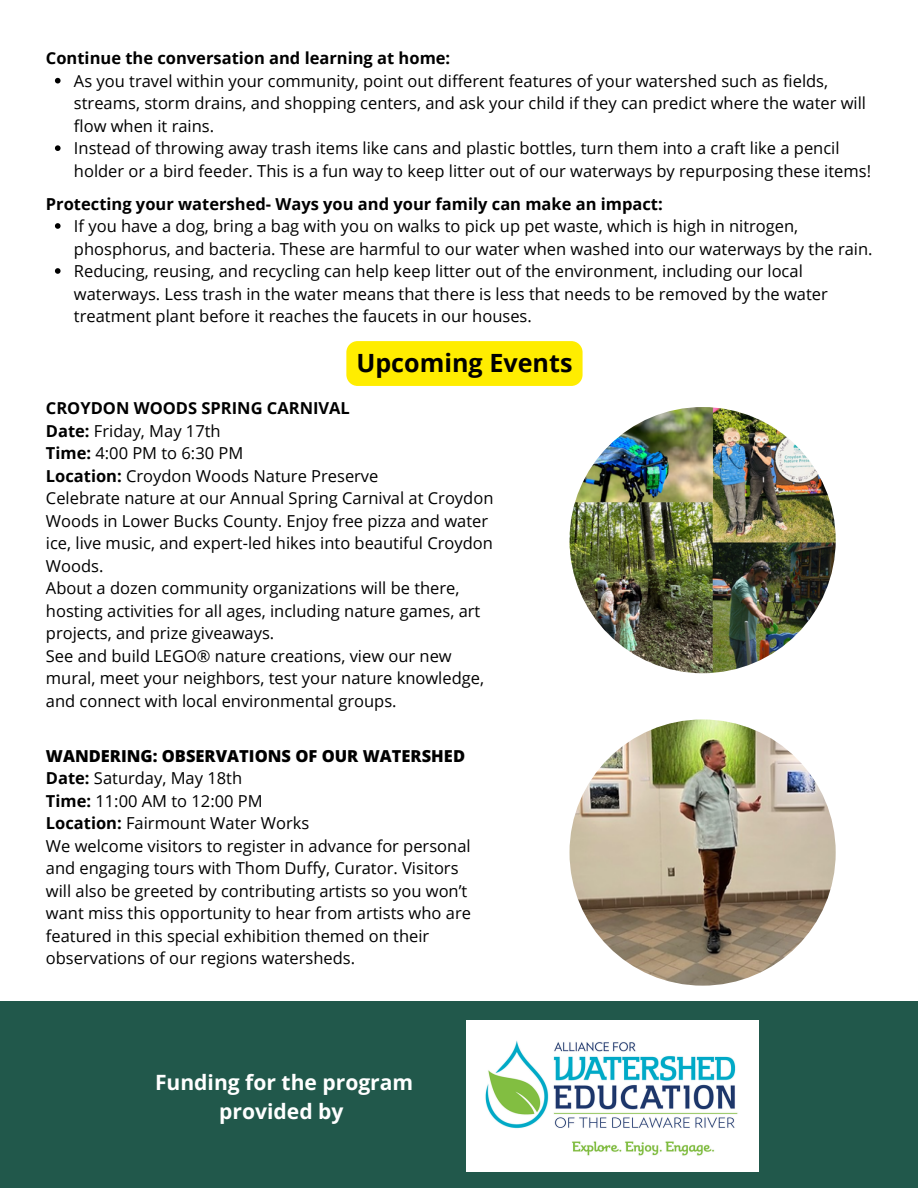
<style>
.page{position:relative;width:918px;height:1188px;background:#fff}
.page>*{position:absolute;margin:0;border:0;box-sizing:border-box;transform-origin:0 0}
.t1{font:700 25.2px "Open Sans";color:#000}
.t2{font:700 21.15px/29.4px "Open Sans";color:#fff;text-align:center}
.t3{font:16.5px/22.5px "Open Sans";color:#000}
.t4{font:700 16.5px "Open Sans";color:#000}
.t5{font:800 16.5px "Open Sans";color:#000}
.s1{font-weight:700}
</style>
<div class="page">
<div style="left:0;top:1001px;width:918px;height:187px;background:#21584b"></div>
<img style="left:467px;top:1021px;width:291px;height:151px">
<img style="left:570px;top:407px;width:266px;height:266px;border-radius:50%">
<img style="left:570px;top:719px;width:266px;height:267px;border-radius:50%">
<svg style="left:55px;top:223px;width:6px;height:6px"></svg>
<svg style="left:55px;top:268px;width:6px;height:6px"></svg>
<div style="left:346px;top:341px;width:237px;height:45px;background:#ffed00;border-radius:11px"></div>
<svg style="left:55px;top:78px;width:6px;height:5px"></svg>
<svg style="left:55px;top:145px;width:6px;height:6px"></svg>
<p class="t4" style="left:46px;top:47px;width:406px">Continue the conversation and learning at home:</p>
<p class="t3" style="left:74px;top:69px;width:794px">As you travel within your community, point out different features of your watershed such as fields, streams, storm drains, and shopping centers, and ask your child if they can predict where the water will flow when it rains.</p>
<p class="t3" style="left:74px;top:137px;width:799px">Instead of throwing away trash items like cans and plastic bottles, turn them into a craft like a pencil holder or a bird feeder. This is a fun way to keep litter out of our waterways by repurposing these items!</p>
<h3 class="t4" style="left:46px;top:192px;width:618px">Protecting your watershed- Ways you and your family can make an impact:</h3>
<p class="t3" style="left:74px;top:215px;width:800px">If you have a dog, bring a bag with you on walks to pick up pet waste, which is high in nitrogen, phosphorus, and bacteria. These are harmful to our water when washed into our waterways by the rain.</p>
<p class="t3" style="left:74px;top:260px;width:755px">Reducing, reusing, and recycling can help keep litter out of the environment, including our local waterways. Less trash in the water means that there is less that needs to be removed by the water treatment plant before it reaches the faucets in our houses.</p>
<p class="t1" style="left:356px;top:345px;width:218px">Upcoming Events</p>
<p class="t4" style="left:46px;top:396px;width:306px">CROYDON WOODS SPRING CARNIVAL</p>
<p class="t3" style="left:46px;top:419px;width:176px"><span class="s1">Date:</span> Friday, May 17th</p>
<p class="t3" style="left:46px;top:441px;width:199px"><span class="s1">Time:</span> 4:00 PM to 6:30 PM</p>
<p class="t3" style="left:46px;top:464px;width:334px"><span class="s1">Location:</span> Croydon Woods Nature Preserve</p>
<p class="t3" style="left:46px;top:486px;width:449px">Celebrate nature at our Annual Spring Carnival at Croydon Woods in Lower Bucks County. Enjoy free pizza and water ice, live music, and expert-led hikes into beautiful Croydon Woods.</p>
<p class="t3" style="left:46px;top:576px;width:436px">About a dozen community organizations will be there, hosting activities for all ages, including nature games, art projects, and prize giveaways.</p>
<p class="t3" style="left:46px;top:644px;width:440px">See and build LEGO® nature creations, view our new mural, meet your neighbors, test your nature knowledge, and connect with local environmental groups.</p>
<p class="t5" style="left:46px;top:744px;width:421px">WANDERING: OBSERVATIONS OF OUR WATERSHED</p>
<p class="t3" style="left:46px;top:767px;width:198px"><span class="s1">Date:</span> Saturday, May 18th</p>
<p class="t3" style="left:46px;top:789px;width:218px"><span class="s1">Time:</span> 11:00 AM to 12:00 PM</p>
<h2 class="t3" style="left:46px;top:812px;width:265px"><span class="s1">Location:</span> Fairmount Water Works</h2>
<p class="t3" style="left:46px;top:834px;width:427px">We welcome visitors to register in advance for personal and engaging tours with Thom Duffy, Curator. Visitors will also be greeted by contributing artists so you won’t want miss this opportunity to hear from artists who are featured in this special exhibition themed on their observations of our regions watersheds.</p>
<h1 class="t2" style="left:155px;top:1067px;width:260px">Funding for the program provided by</h1>
</div>
